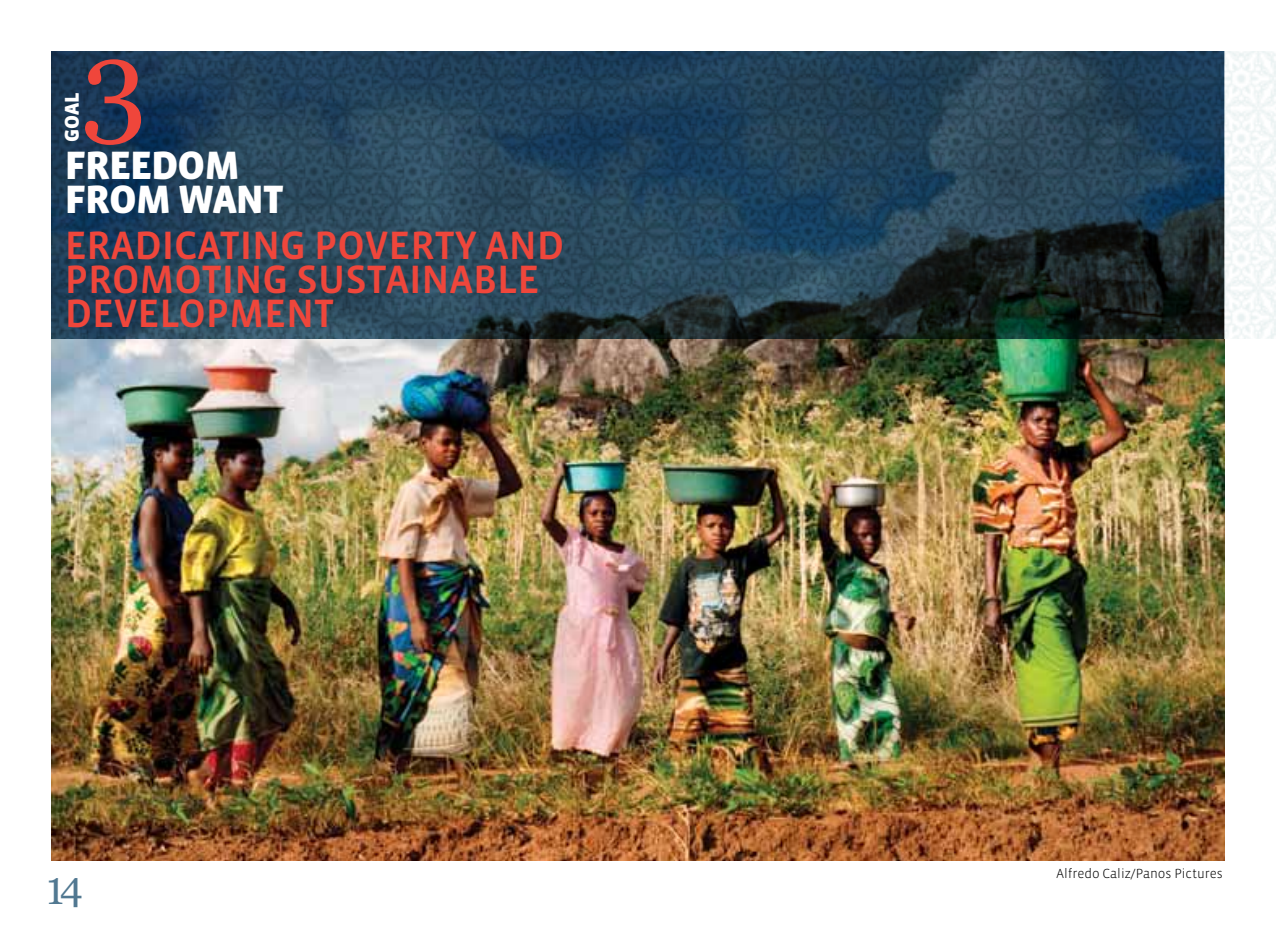
<style>
.page{position:relative;width:1276px;height:944px;background:#fff}
.page>*{position:absolute;margin:0;border:0;box-sizing:border-box;transform-origin:0 0}
.t1{font:119.25px "Georgia";color:#ef463b}
.t2{font:40.5px/33.8px "Vista Sans Med";letter-spacing:-.005em;color:#ef463b}
.t3{font:900 40.5px/33.8px "Vista Sans";letter-spacing:-.025em;color:#fff}
.t4{font:40.5px "Georgia";color:#517891}
.t5{font:900 20.47px "Vista Sans";color:#fff}
.t6{font:300 13.5px "Vista Sans";color:#000}
</style>
<div class="page">
<img style="left:51px;top:338px;width:1174px;height:522px">
<img style="left:51px;top:51px;width:1225px;height:287px">
<h1 class="t1" style="left:81px;top:27px;width:67px">3</h1>
<p class="t5" style="left:62px;top:142px;width:51px;rotate:-90deg">GOAL</p>
<p class="t3" style="left:65px;top:149px;width:220px">FREEDOM<br>FROM WANT</p>
<p class="t2" style="left:65px;top:230px;width:501px">ERADICATING POVERTY AND<br>PROMOTING SUSTAINABLE<br>DEVELOPMENT</p>
<p class="t4" style="left:47px;top:867px;width:38px">14</p>
<p class="t6" style="left:1056px;top:867px;width:168px">Alfredo Caliz/Panos Pictures</p>
</div>
